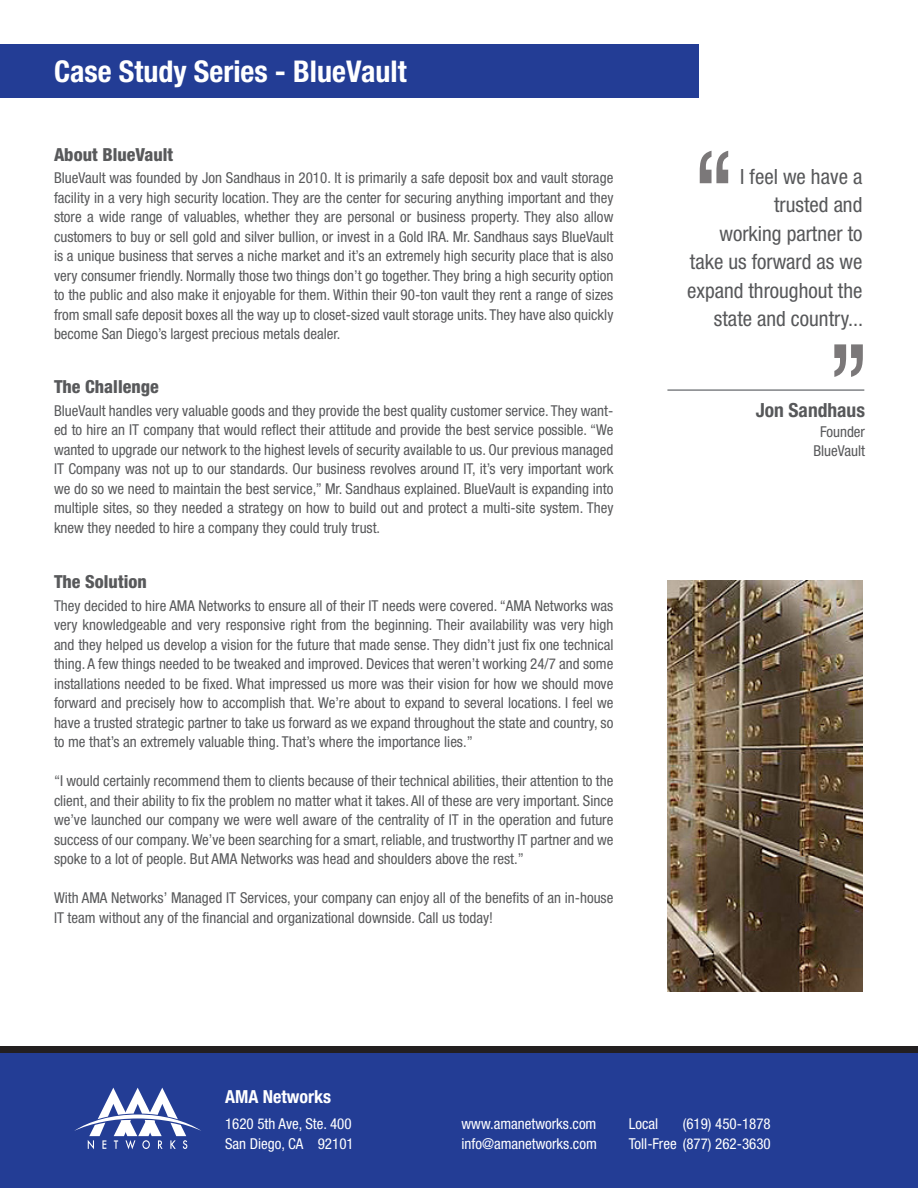
<style>
.page{position:relative;width:918px;height:1188px;background:#fff}
.page>*{position:absolute;margin:0;border:0;box-sizing:border-box;transform-origin:0 0}
.t1{font:700 condensed 30px "Helvetica Neue LT Std";color:#fff}
.TITLE_2{font:condensed 21px/28.5px "Helvetica Neue LT Std";color:#57585a;text-align:right}
.TITLE_2-2{font:700 condensed 19.5px "Helvetica Neue LT Std";color:#57585a}
.TITLE_2-3{font:800 condensed 18px "Helvetica Neue LT Std";color:#58595b}
.SUB_TITLE_4{font:700 condensed 18px "Helvetica Neue LT Std";color:#fff}
.TITLE_2-4{font:condensed 15px/19.5px "Helvetica Neue LT Std";color:#58595b;text-align:justify}
.TITLE_2-5{font:condensed 15px "Helvetica Neue LT Std";color:#fff}
.TITLE_2-6{font:condensed 15px "Helvetica Neue LT Std";color:#57585a}
</style>
<div class="page">
<div style="left:0;top:1050px;width:918px;height:138px;background:#233d95"></div>
<svg style="left:74px;top:1088px;width:127px;height:61px"></svg>
<div style="left:0;top:44px;width:699px;height:54px;background:#233d95"></div>
<svg style="left:700px;top:151px;width:28px;height:32px"></svg>
<img style="left:667px;top:580px;width:196px;height:412px">
<div style="left:0;top:1047px;width:918px;height:6px;background:#231f20"></div>
<hr style="left:667px;top:389px;width:197px;height:2px;background:#808285">
<svg style="left:834px;top:344px;width:29px;height:33px"></svg>
<p class="t1" style="left:54px;top:53px;width:354px">Case Study Series - BlueVault</p>
<p class="TITLE_2-3" style="left:54px;top:143px;width:121px">About BlueVault</p>
<p class="TITLE_2-4" style="left:54px;top:168px;width:561px">BlueVault was founded by Jon Sandhaus in 2010. It is primarily a safe deposit box and vault storage facility in a very high security location. They are the center for securing anything important and they store a wide range of valuables, whether they are personal or business property. They also allow customers to buy or sell gold and silver bullion, or invest in a Gold IRA. Mr. Sandhaus says BlueVault is a unique business that serves a niche market and it’s an extremely high security place that is also very consumer friendly. Normally those two things don’t go together. They bring a high security option to the public and also make it enjoyable for them. Within their 90-ton vault they rent a range of sizes from small safe deposit boxes all the way up to closet-sized vault storage units. They have also quickly become San Diego’s largest precious metals dealer.</p>
<p class="TITLE_2-3" style="left:54px;top:376px;width:106px">The Challenge</p>
<p class="TITLE_2-4" style="left:54px;top:401px;width:561px">BlueVault handles very valuable goods and they provide the best quality customer service. They want&shy;ed to hire an IT company that would reflect their attitude and provide the best service possible. “We wanted to upgrade our network to the highest levels of security available to us. Our previous managed IT Company was not up to our standards. Our business revolves around IT, it’s very important work we do so we need to maintain the best service,” Mr. Sandhaus explained. BlueVault is expanding into multiple sites, so they needed a strategy on how to build out and protect a multi-site system. They knew they needed to hire a company they could truly trust.</p>
<p class="TITLE_2-3" style="left:54px;top:571px;width:94px">The Solution</p>
<p class="TITLE_2-4" style="left:54px;top:596px;width:561px">They decided to hire AMA Networks to ensure all of their IT needs were covered. “AMA Networks was very knowledgeable and very responsive right from the beginning. Their availability was very high and they helped us develop a vision for the future that made sense. They didn’t just fix one technical thing. A few things needed to be tweaked and improved. Devices that weren’t working 24/7 and some installations needed to be fixed. What impressed us more was their vision for how we should move forward and precisely how to accomplish that. We’re about to expand to several locations. I feel we have a trusted strategic partner to take us forward as we expand throughout the state and country, so to me that’s an extremely valuable thing. That’s where the importance lies.”</p>
<p class="TITLE_2-4" style="left:54px;top:771px;width:561px">“I would certainly recommend them to clients because of their technical abilities, their attention to the client, and their ability to fix the problem no matter what it takes. All of these are very important. Since we’ve launched our company we were well aware of the centrality of IT in the operation and future success of our company. We’ve been searching for a smart, reliable, and trustworthy IT partner and we spoke to a lot of people. But AMA Networks was head and shoulders above the rest.”</p>
<p class="TITLE_2-4" style="left:54px;top:888px;width:561px">With AMA Networks’ Managed IT Services, your company can enjoy all of the benefits of an in-house<br>IT team without any of the financial and organizational downside. Call us today!</p>
<p class="TITLE_2" style="left:687px;top:162px;width:178px">I feel we have a trusted and<br>working partner to take us forward as we expand throughout the state and country...</p>
<p class="TITLE_2-2" style="left:756px;top:398px;width:111px">Jon Sandhaus</p>
<p class="TITLE_2-6" style="left:820px;top:423px;width:46px">Founder</p>
<p class="TITLE_2-6" style="left:813px;top:442px;width:53px">BlueVault</p>
<p class="SUB_TITLE_4" style="left:225px;top:1085px;width:107px">AMA Networks</p>
<p class="TITLE_2-5" style="left:225px;top:1115px;width:128px">1620 5th Ave, Ste. 400</p>
<p class="TITLE_2-5" style="left:225px;top:1135px;width:130px">San Diego, CA 92101</p>
<p class="TITLE_2-5" style="left:462px;top:1115px;width:136px">www.amanetworks.com</p>
<p class="TITLE_2-5" style="left:462px;top:1135px;width:137px">info@amanetworks.com</p>
<p class="TITLE_2-5" style="left:629px;top:1115px;width:31px">Local</p>
<p class="TITLE_2-5" style="left:683px;top:1115px;width:90px">(619) 450-1878</p>
<p class="TITLE_2-5" style="left:629px;top:1135px;width:144px">Toll-Free (877) 262-3630</p>
</div>
